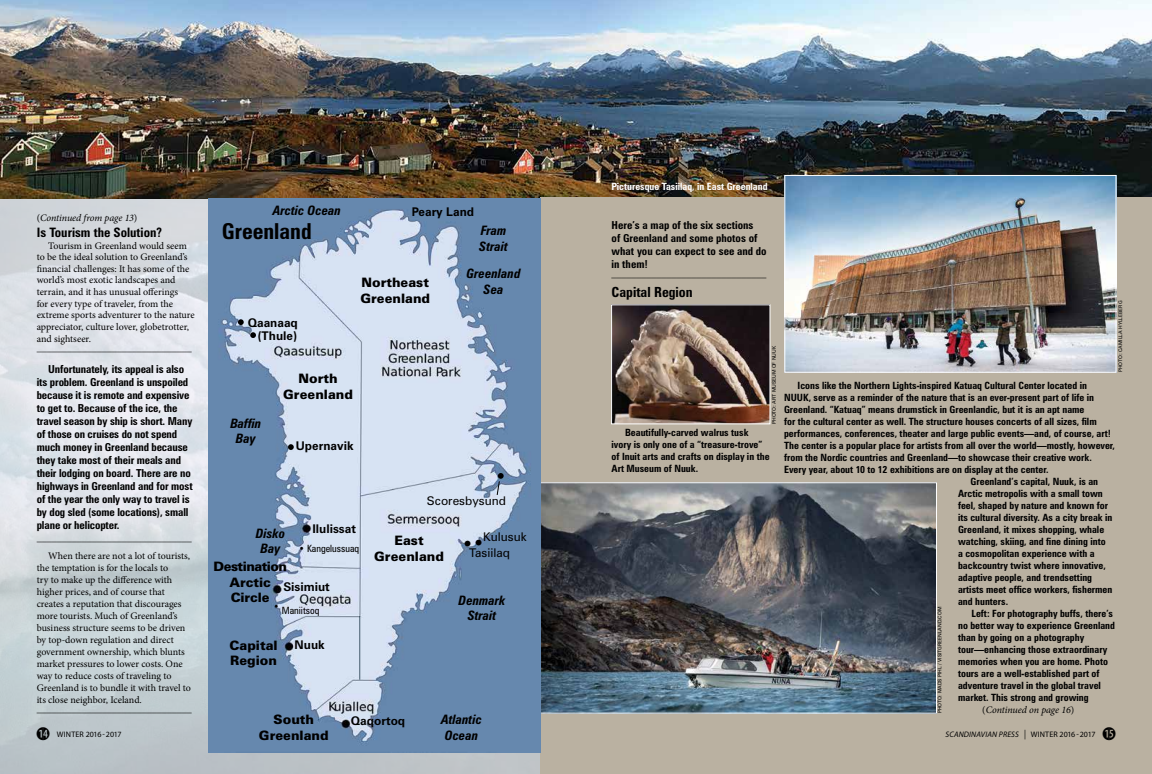
<style>
.page{position:relative;width:1152px;height:774px;background:#fff}
.page>*{position:absolute;margin:0;border:0;box-sizing:border-box;transform-origin:0 0}
.t1{font:700 condensed 22px "Zurich BT";color:#000}
.t2{font:20px "Zurich BT";color:#000}
.t3{font:700 condensed 14px "Zurich BT";color:#000}
.t4{font:italic 700 condensed 13px/15.6px "Zurich BT";color:#000;text-align:center}
.t5{font:900 13px/16px "Zurich BT";color:#000;text-align:center}
.t6{font:900 13px/15.6px "Zurich BT";letter-spacing:-.025em;color:#000;text-align:center}
.t7{font:700 condensed 13px "Zurich BT";color:#000}
.t8{font:700 12px/13px "Zurich BT";color:#000;text-align:right}
.t9{font:12px "Zurich BT";color:#000}
.t10{font:700 condensed 11px/13px "Zurich BT";letter-spacing:-.01em;color:#000}
.t11{font:700 condensed 10px/12px "Zurich BT";color:#000}
.t12{font:10px/12px "Minion Pro";letter-spacing:-.005em;color:#000}
.t13{font:italic 10px "Minion Pro";letter-spacing:-.01em;color:#000}
.t14{font:700 condensed 10px "Zurich BT";color:#fff}
.t15{font:condensed 10px "Zurich BT";color:#000}
.t16{font:italic 8px "Myriad Pro";letter-spacing:.02em;color:#000}
.t17{font:8px "Myriad Pro";color:#000}
.t18{font:5px "Zurich BT";color:#000}
.s1{font-style:normal}
.s2{font-family:"Combi Numerals Solid";font-size:18px}
.s3{font-style:normal;font-size:9.6px}
.s4{font-family:"Combi Numerals Solid";font-style:normal;font-size:18px}
</style>
<div class="page">
<img style="left:0;top:198px;width:540px;height:576px">
<img style="left:0;top:0;width:1152px;height:198px">
<div style="left:540px;top:198px;width:612px;height:576px;background:#bab1a1"></div>
<img style="left:542px;top:484px;width:393px;height:228px">
<div style="left:540px;top:482px;width:397px;height:232px;border:1px solid #fff"></div>
<img style="left:613px;top:306px;width:155px;height:116px">
<div style="left:611px;top:304px;width:159px;height:120px;border:1px solid #fff"></div>
<img style="left:786px;top:177px;width:329px;height:194px">
<div style="left:784px;top:175px;width:333px;height:198px;border:1px solid #fff"></div>
<img style="left:209px;top:198px;width:331px;height:555px">
<hr style="left:360px;top:616px;width:1px;height:64px;background:#001c2c">
<svg style="left:497px;top:473px;width:7px;height:23px"></svg>
<svg style="left:288px;top:444px;width:6px;height:6px"></svg>
<svg style="left:238px;top:319px;width:6px;height:6px"></svg>
<svg style="left:250px;top:332px;width:6px;height:6px"></svg>
<p class="t14" style="left:611px;top:181px;width:158px">Picturesque Tasiilaq, in East Greenland</p>
<h3 class="t4" style="left:273px;top:203px;width:70px">Arctic Ocean</h3>
<p class="t8" style="left:412px;top:205px;width:64px">Peary Land</p>
<p class="t13" style="left:37px;top:211px;width:102px"><span class="s1">(</span>Continued from page 13<span class="s1">)</span></p>
<h3 class="t7" style="left:37px;top:224px;width:127px">Is Tourism the Solution?</h3>
<p class="t12" style="left:37px;top:240px;width:160px;line-height:11.7px;text-indent:12px">Tourism in Greenland would seem to be the ideal solution to Greenland’s financial challenges: It has some of the world’s most exotic landscapes and terrain, and it has unusual offerings<br>for every type of traveler, from the extreme sports adventurer to the nature appreciator, culture lover, globetrotter, and sightseer.</p>
<p class="t12" style="left:37px;top:342px;width:156px">_______________________________</p>
<p class="t10" style="left:37px;top:362px;width:157px;text-indent:12px">Unfortunately, its appeal is also its problem. Greenland is unspoiled because it is remote and expensive to get to. Because of the ice, the travel season by ship is short. Many of those on cruises do not spend much money in Greenland because they take most of their meals and their lodging on board. There are no highways in Greenland and for most of the year the only way to travel is by dog sled (some locations), small plane or helicopter.</p>
<p class="t12" style="left:37px;top:529px;width:156px;line-height:18px;text-align:right">_______________________________<br>When there are not a lot of tourists,</p>
<p class="t12" style="left:37px;top:562px;width:156px">the temptation is for the locals to<br>try to make up the difference with higher prices, and of course that creates a reputation that discourages more tourists. Much of Greenland’s business structure seems to be driven by top-down regulation and direct government ownership, which blunts market pressures to lower costs. One way to reduce costs of traveling to Greenland is to bundle it with travel to its close neighbor, Iceland.</p>
<p class="t12" style="left:37px;top:703px;width:156px">_______________________________</p>
<p class="t10" style="left:612px;top:218px;width:157px">Here’s a map of the six sections<br>of Greenland and some photos of what you can expect to see and do in them!</p>
<p class="t12" style="left:612px;top:268px;width:156px">_______________________________</p>
<h3 class="t3" style="left:612px;top:284px;width:83px">Capital Region</h3>
<h1 class="t1" style="left:222px;top:218px;width:91px">Greenland</h1>
<h3 class="t4" style="left:479px;top:223px;width:30px;text-align:left">Fram<br>Strait</h3>
<h3 class="t4" style="left:466px;top:266px;width:56px">Greenland<br>Sea</h3>
<h3 class="t5" style="left:360px;top:274px;width:71px;text-align:left">Northeast<br>Greenland</h3>
<p class="t18" style="left:1117px;top:372px;width:73px;rotate:-90deg">PHOTO: CAMILLA HYLLEBERG</p>
<p class="t8" style="left:248px;top:316px;width:52px">Qaanaaq (Thule)</p>
<p class="t18" style="left:771px;top:424px;width:79px;rotate:-90deg">PHOTO: ART MUSEUM OF NUUK</p>
<h3 class="t5" style="left:283px;top:371px;width:71px">North<br>Greenland</h3>
<p class="t11" style="left:798px;top:379px;width:291px">Icons like the Northern Lights-inspired Katuaq Cultural Center located in</p>
<p class="t11" style="left:784px;top:391px;width:312px">NUUK, serve as a reminder of the nature that is an ever-present part of life in</p>
<p class="t11" style="left:784px;top:403px;width:302px">Greenland. “Katuaq” means drumstick in Greenlandic, but it is an apt name</p>
<p class="t11" style="left:784px;top:415px;width:314px">for the cultural center as well. The structure houses concerts of all sizes, film</p>
<p class="t11" style="left:784px;top:427px;width:328px">performances, conferences, theater and large public events—and, of course, art!</p>
<p class="t11" style="left:784px;top:439px;width:332px">The center is a popular place for artists from all over the world—mostly, however,</p>
<p class="t11" style="left:784px;top:451px;width:309px">from the Nordic countries and Greenland—to showcase their creative work.</p>
<p class="t11" style="left:784px;top:463px;width:266px">Every year, about 10 to 12 exhibitions are on display at the center.</p>
<p class="t11" style="left:971px;top:475px;width:129px">Greenland’s capital, Nuuk, is an</p>
<p class="t11" style="left:958px;top:487px;width:146px">Arctic metropolis with a small town</p>
<p class="t11" style="left:958px;top:499px;width:151px">feel, shaped by nature and known for</p>
<p class="t11" style="left:958px;top:511px;width:156px">its cultural diversity. As a city break in</p>
<p class="t11" style="left:958px;top:523px;width:148px">Greenland, it mixes shopping, whale</p>
<p class="t11" style="left:958px;top:535px;width:149px">watching, skiing, and fine dining into</p>
<p class="t11" style="left:958px;top:547px;width:138px">a cosmopolitan experience with a</p>
<p class="t11" style="left:958px;top:559px;width:149px">backcountry twist where innovative,</p>
<p class="t11" style="left:958px;top:571px;width:136px">adaptive people, and trendsetting</p>
<p class="t11" style="left:958px;top:583px;width:156px">artists meet office workers, fishermen</p>
<p class="t11" style="left:958px;top:595px;width:52px">and hunters.</p>
<p class="t11" style="left:972px;top:607px;width:143px">Left: For photography buffs, there’s</p>
<p class="t11" style="left:958px;top:619px;width:158px">no better way to experience Greenland</p>
<p class="t11" style="left:958px;top:631px;width:128px">than by going on a photography</p>
<p class="t11" style="left:958px;top:643px;width:151px">tour—enhancing those extraordinary</p>
<p class="t11" style="left:958px;top:655px;width:151px">memories when you are home. Photo</p>
<p class="t11" style="left:958px;top:667px;width:143px">tours are a well-established part of</p>
<p class="t11" style="left:958px;top:679px;width:144px">adventure travel in the global travel</p>
<p class="t11" style="left:958px;top:691px;width:132px">market. This strong and growing</p>
<h3 class="t4" style="left:230px;top:415px;width:32px">Baffin<br>Bay</h3>
<p class="t11" style="left:612px;top:427px;width:159px;text-indent:14px">Beautifully-carved walrus tusk ivory is only one of a “treasure-trove” of Inuit arts and crafts on display in the<br>Art Museum of Nuuk.</p>
<p class="t8" style="left:296px;top:440px;width:59px">Upernavik</p>
<p class="t9" style="left:427px;top:493px;width:81px">Scoresbysund</p>
<p class="t8" style="left:312px;top:522px;width:45px">Ilulissat</p>
<h3 class="t4" style="left:256px;top:525px;width:31px">Disko<br>Bay</h3>
<p class="t9" style="left:483px;top:530px;width:45px">Kulusuk</p>
<h3 class="t5" style="left:374px;top:532px;width:71px">East<br>Greenland</h3>
<h2 class="t2" style="left:473px;top:531px;width:13px">•</h2>
<p class="t9" style="left:462px;top:545px;width:50px"><sup>•</sup> Tasiilaq</p>
<p class="t15" style="left:299px;top:543px;width:62px">• Kangelussuaq</p>
<h3 class="t6" style="left:214px;top:558px;width:75px">Destination<br>Arctic<br>Circle</h3>
<p class="t8" style="left:283px;top:580px;width:48px">Sisimiut</p>
<h3 class="t4" style="left:459px;top:592px;width:48px">Denmark<br>Strait</h3>
<p class="t15" style="left:273px;top:604px;width:48px">• Maniitsoq</p>
<p class="t18" style="left:937px;top:713px;width:108px;rotate:-90deg">PHOTO: MADS PIHL / VISITGREENLAND.COM</p>
<h3 class="t5" style="left:230px;top:637px;width:50px;line-height:15.6px;text-align:left">Capital<br>Region</h3>
<p class="t8" style="left:295px;top:638px;width:32px">Nuuk</p>
<p class="t13" style="left:982px;top:703px;width:94px"><span class="s1">(</span>Continued on page 16<span class="s1">)</span></p>
<h3 class="t5" style="left:259px;top:711px;width:71px">South<br>Greenland</h3>
<h3 class="t4" style="left:441px;top:712px;width:42px;text-align:left">Atlantic<br>Ocean</h3>
<p class="t8" style="left:351px;top:714px;width:56px">Qaqortoq</p>
<p class="t17" style="left:36px;top:729px;width:87px"><span class="s2">1$</span> WINTER 2016 - 2017</p>
<p class="t16" style="left:946px;top:729px;width:172px">SCANDINAVIAN PRESS <span class="s3">|</span> <span class="s1">WINTER 2016 -2017</span> <span class="s4">1%</span></p>
</div>
